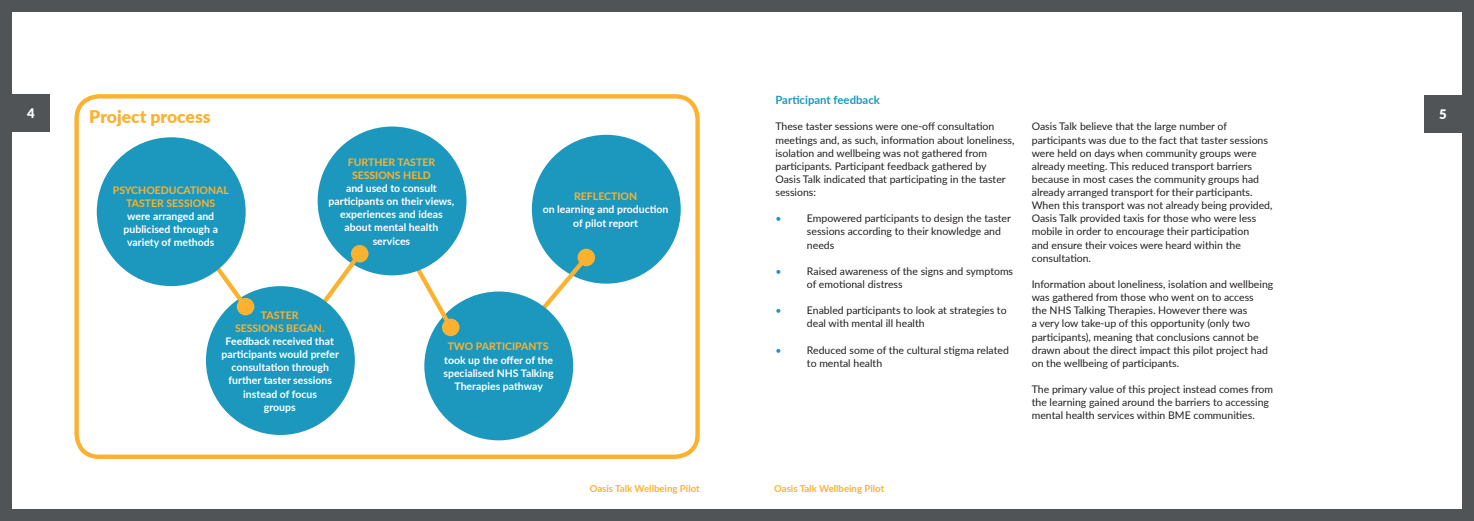
<style>
.page{position:relative;width:1474px;height:521px;background:#fff}
.page>*{position:absolute;margin:0;border:0;box-sizing:border-box;transform-origin:0 0}
._4_PANEL_title{font:900 17.5px "Lato";color:#fcb22f}
.t1{font:900 13.12px "Lato";color:#fff}
._2_BODY_COPY_XHead_B{font:700 11.38px "Lato";color:#1c98bf}
._2_BODY_COPY_BULLET{font:10.5px/13.1px "Lato";color:#231f20}
._2_BODY_COPY{font:10.5px/13.1px "Lato";color:#231f20}
._4_PANEL_orange_caps{font:700 10.5px/13.1px "Lato";color:#fff;text-align:center}
._2_BODY_COPY_XHead_B-2{font:10.5px/13.1px "Lato";color:#231f20}
._4_PANEL_white_copy{font:700 10.5px/13.1px "Lato";color:#fff;text-align:center}
._4_PANEL_orange_caps-2{font:700 10.5px/13.1px "Lato";color:#fcb22f;text-align:center}
._2_BODY_COPY_BULLET-2{font:10.5px "Lato";color:#2290cc}
.t2{font:700 9.62px "Lato";color:#fcb22f}
.s1{color:#fcb22f}
</style>
<div class="page">
<div style="left:0;top:0;width:737px;height:521px;background:#505457"></div>
<div style="left:737px;top:0;width:736px;height:521px;background:#505457"></div>
<div style="left:12px;top:12px;width:725px;height:496px;background:#fff"></div>
<div style="left:737px;top:12px;width:724px;height:496px;background:#fff"></div>
<div style="left:12px;top:94px;width:38px;height:37px;background:#505457"></div>
<div style="left:1424px;top:95px;width:37px;height:38px;background:#505457"></div>
<div style="left:74px;top:94px;width:625px;height:365px;border:4px solid #fcb22f;border-radius:23px"></div>
<div style="left:532px;top:135px;width:148px;height:149px;background:#1c98bf;border-radius:50%"></div>
<svg style="left:538px;top:251px;width:54px;height:114px"></svg>
<div style="left:577px;top:249px;width:18px;height:17px;background:#fcb22f;border-radius:50%"></div>
<div style="left:424px;top:291px;width:149px;height:149px;background:#1c98bf;border-radius:50%"></div>
<svg style="left:386px;top:237px;width:71px;height:96px"></svg>
<div style="left:442px;top:319px;width:17px;height:17px;background:#fcb22f;border-radius:50%"></div>
<div style="left:317px;top:126px;width:149px;height:149px;background:#1c98bf;border-radius:50%"></div>
<svg style="left:289px;top:248px;width:77px;height:104px"></svg>
<div style="left:351px;top:245px;width:17px;height:17px;background:#fcb22f;border-radius:50%"></div>
<div style="left:206px;top:286px;width:149px;height:149px;background:#1c98bf;border-radius:50%"></div>
<svg style="left:167px;top:202px;width:85px;height:111px"></svg>
<div style="left:237px;top:298px;width:17px;height:17px;background:#fcb22f;border-radius:50%"></div>
<div style="left:97px;top:137px;width:149px;height:149px;background:#1c98bf;border-radius:50%"></div>
<p class="_2_BODY_COPY_XHead_B" style="left:775px;top:92px;width:106px">Participant feedback</p>
<p class="_2_BODY_COPY_XHead_B-2" style="left:775px;top:120px;width:240px">These taster sessions were one-off consultation meetings and, as such, information about loneliness, isolation and wellbeing was not gathered from participants. Participant feedback gathered by<br>Oasis Talk indicated that participating in the taster sessions:</p>
<p class="_2_BODY_COPY_BULLET-2" style="left:775px;top:211px;width:8px">•</p>
<p class="_2_BODY_COPY_BULLET" style="left:807px;top:211px;width:205px">Empowered participants to design the taster sessions according to their knowledge and needs</p>
<p class="_2_BODY_COPY_BULLET-2" style="left:775px;top:263px;width:8px">•</p>
<p class="_2_BODY_COPY_BULLET" style="left:807px;top:264px;width:208px">Raised awareness of the signs and symptoms of emotional distress</p>
<p class="_2_BODY_COPY_BULLET-2" style="left:775px;top:303px;width:8px">•</p>
<p class="_2_BODY_COPY_BULLET" style="left:807px;top:303px;width:201px">Enabled participants to look at strategies to deal with mental ill health</p>
<p class="_2_BODY_COPY_BULLET-2" style="left:775px;top:342px;width:8px">•</p>
<p class="_2_BODY_COPY_BULLET" style="left:807px;top:343px;width:203px">Reduced some of the cultural stigma related to mental health</p>
<p class="t1" style="left:27px;top:103px;width:9px">4</p>
<p class="t1" style="left:1438px;top:105px;width:9px">5</p>
<p class="_4_PANEL_title" style="left:89px;top:104px;width:123px">Project process</p>
<p class="_2_BODY_COPY_BULLET" style="left:1031px;top:120px;width:242px">Oasis Talk believe that the large number of participants was due to the fact that taster sessions were held on days when community groups were already meeting. This reduced transport barriers because in most cases the community groups had already arranged transport for their participants.<br>When this transport was not already being provided, Oasis Talk provided taxis for those who were less mobile in order to encourage their participation<br>and ensure their voices were heard within the consultation.</p>
<p class="_2_BODY_COPY" style="left:1031px;top:277px;width:243px">Information about loneliness, isolation and wellbeing was gathered from those who went on to access<br>the NHS Talking Therapies. However there was<br>a very low take-up of this opportunity (only two participants), meaning that conclusions cannot be drawn about the direct impact this pilot project had on the wellbeing of participants.</p>
<p class="_2_BODY_COPY" style="left:1031px;top:382px;width:243px">The primary value of this project instead comes from the learning gained around the barriers to accessing mental health services within BME communities.</p>
<p class="_4_PANEL_orange_caps" style="left:328px;top:155px;width:127px"><span class="s1">FURTHER TASTER<br>SESSIONS HELD<br></span>and used to consult participants on their views, experiences and ideas about mental health services</p>
<p class="_4_PANEL_orange_caps-2" style="left:113px;top:183px;width:117px">PSYCHOEDUCATIONAL<br>TASTER SESSIONS</p>
<p class="_4_PANEL_white_copy" style="left:123px;top:209px;width:96px">were arranged and publicised through a variety of methods</p>
<p class="_4_PANEL_orange_caps-2" style="left:574px;top:189px;width:64px">REFLECTION</p>
<p class="_4_PANEL_white_copy" style="left:543px;top:203px;width:127px">on learning and production of pilot report</p>
<p class="_4_PANEL_orange_caps" style="left:221px;top:308px;width:119px"><span class="s1">TASTER<br>SESSIONS BEGAN.<br></span>Feedback received that participants would prefer consultation through further taster sessions instead of focus<br>groups</p>
<p class="_4_PANEL_orange_caps-2" style="left:447px;top:340px;width:102px">TWO PARTICIPANTS</p>
<p class="_4_PANEL_white_copy" style="left:443px;top:353px;width:112px">took up the offer of the specialised NHS Talking<br>Therapies pathway</p>
<p class="t2" style="left:589px;top:481px;width:112px">Oasis Talk Wellbeing Pilot</p>
<p class="t2" style="left:774px;top:481px;width:112px">Oasis Talk Wellbeing Pilot</p>
</div>
